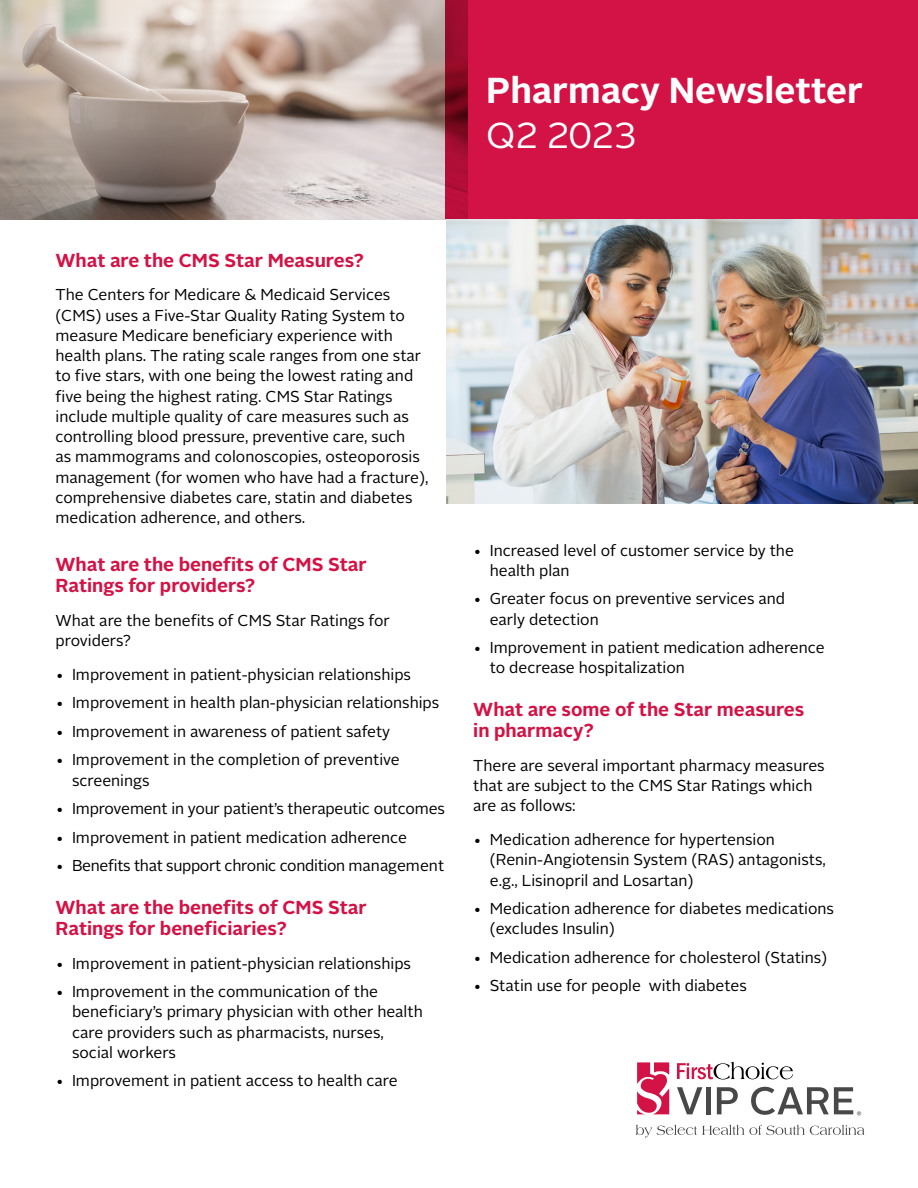
<style>
.page{position:relative;width:918px;height:1188px;background:#fff}
.page>*{position:absolute;margin:0;border:0;box-sizing:border-box;transform-origin:0 0}
.t1{font:700 36px "Alright Sans";color:#fff}
.t2{font:36px "Alright Sans";color:#fff}
.headline{font:700 18.75px/21px "Alright Sans";color:#d31245}
.body{font:15.75px/20.2px "Alright Sans";color:#000}
.body-2{font:15.75px "Alright Sans";letter-spacing:-.02em;color:#000}
.t3{font:500 5.7px "Alright Sans";color:#48484a}
</style>
<div class="page">
<img style="left:0;top:0;width:446px;height:219px">
<div style="left:446px;top:0;width:472px;height:219px;background:#d31245"></div>
<img style="left:446px;top:219px;width:472px;height:284px">
<svg style="left:677px;top:1087px;width:25px;height:27px"></svg>
<div style="left:706px;top:1087px;width:5px;height:27px;background:#48484a"></div>
<svg style="left:717px;top:1087px;width:21px;height:27px"></svg>
<svg style="left:751px;top:1087px;width:102px;height:28px"></svg>
<svg style="left:677px;top:1062px;width:116px;height:18px"></svg>
<svg style="left:637px;top:1062px;width:32px;height:52px"></svg>
<svg style="left:636px;top:1125px;width:228px;height:13px"></svg>
<p class="t1" style="left:486px;top:65px;width:379px">Pharmacy Newsletter</p>
<p class="t2" style="left:486px;top:111px;width:152px">Q2 2023</p>
<p class="headline" style="left:56px;top:250px;width:310px">What are the CMS Star Measures?</p>
<p class="body" style="left:56px;top:285px;width:374px">The Centers for Medicare &amp; Medicaid Services (CMS) uses a Five-Star Quality Rating System to measure Medicare beneficiary experience with health plans. The rating scale ranges from one star to five stars, with one being the lowest rating and five being the highest rating. CMS Star Ratings include multiple quality of care measures such as controlling blood pressure, preventive care, such<br>as mammograms and colonoscopies, osteoporosis management (for women who have had a fracture), comprehensive diabetes care, statin and diabetes medication adherence, and others.</p>
<p class="headline" style="left:56px;top:554px;width:313px">What are the benefits of CMS Star<br>Ratings for providers?</p>
<p class="body" style="left:56px;top:611px;width:336px">What are the benefits of CMS Star Ratings for providers?</p>
<p class="body" style="left:56px;top:665px;width:357px">• Improvement in patient-physician relationships</p>
<p class="body" style="left:56px;top:693px;width:385px">• Improvement in health plan-physician relationships</p>
<p class="body" style="left:56px;top:722px;width:336px">• Improvement in awareness of patient safety</p>
<p class="body" style="left:72px;top:750px;width:329px;text-indent:-16px">• Improvement in the completion of preventive screenings</p>
<p class="body" style="left:56px;top:799px;width:391px">• Improvement in your patient’s therapeutic outcomes</p>
<p class="body" style="left:56px;top:827px;width:353px">• Improvement in patient medication adherence</p>
<p class="body-2" style="left:56px;top:855px;width:390px">• Benefits that support chronic condition management</p>
<p class="headline" style="left:56px;top:897px;width:313px">What are the benefits of CMS Star<br>Ratings for beneficiaries?</p>
<p class="body" style="left:56px;top:953px;width:357px">• Improvement in patient-physician relationships</p>
<p class="body" style="left:72px;top:982px;width:352px;text-indent:-16px">• Improvement in the communication of the beneficiary’s primary physician with other health care providers such as pharmacists, nurses, social workers</p>
<p class="body" style="left:56px;top:1071px;width:344px">• Improvement in patient access to health care</p>
<p class="body" style="left:490px;top:540px;width:306px;text-indent:-16px">• Increased level of customer service by the health plan</p>
<p class="body" style="left:490px;top:589px;width:297px;text-indent:-16px">• Greater focus on preventive services and early detection</p>
<p class="body" style="left:490px;top:638px;width:337px;text-indent:-16px">• Improvement in patient medication adherence to decrease hospitalization</p>
<p class="headline" style="left:473px;top:699px;width:333px">What are some of the Star measures in pharmacy?</p>
<p class="body" style="left:473px;top:756px;width:353px">There are several important pharmacy measures that are subject to the CMS Star Ratings which are as follows:</p>
<p class="body" style="left:490px;top:830px;width:338px;text-indent:-16px">• Medication adherence for hypertension (Renin-Angiotensin System (RAS) antagonists, e.g., Lisinopril and Losartan)</p>
<p class="body" style="left:490px;top:899px;width:346px;text-indent:-16px">• Medication adherence for diabetes medications (excludes Insulin)</p>
<p class="body" style="left:473px;top:948px;width:355px">• Medication adherence for cholesterol (Statins)</p>
<p class="body" style="left:473px;top:976px;width:275px">• Statin use for people with diabetes</p>
<p class="t3" style="left:857px;top:1109px;width:6px">®</p>
</div>
